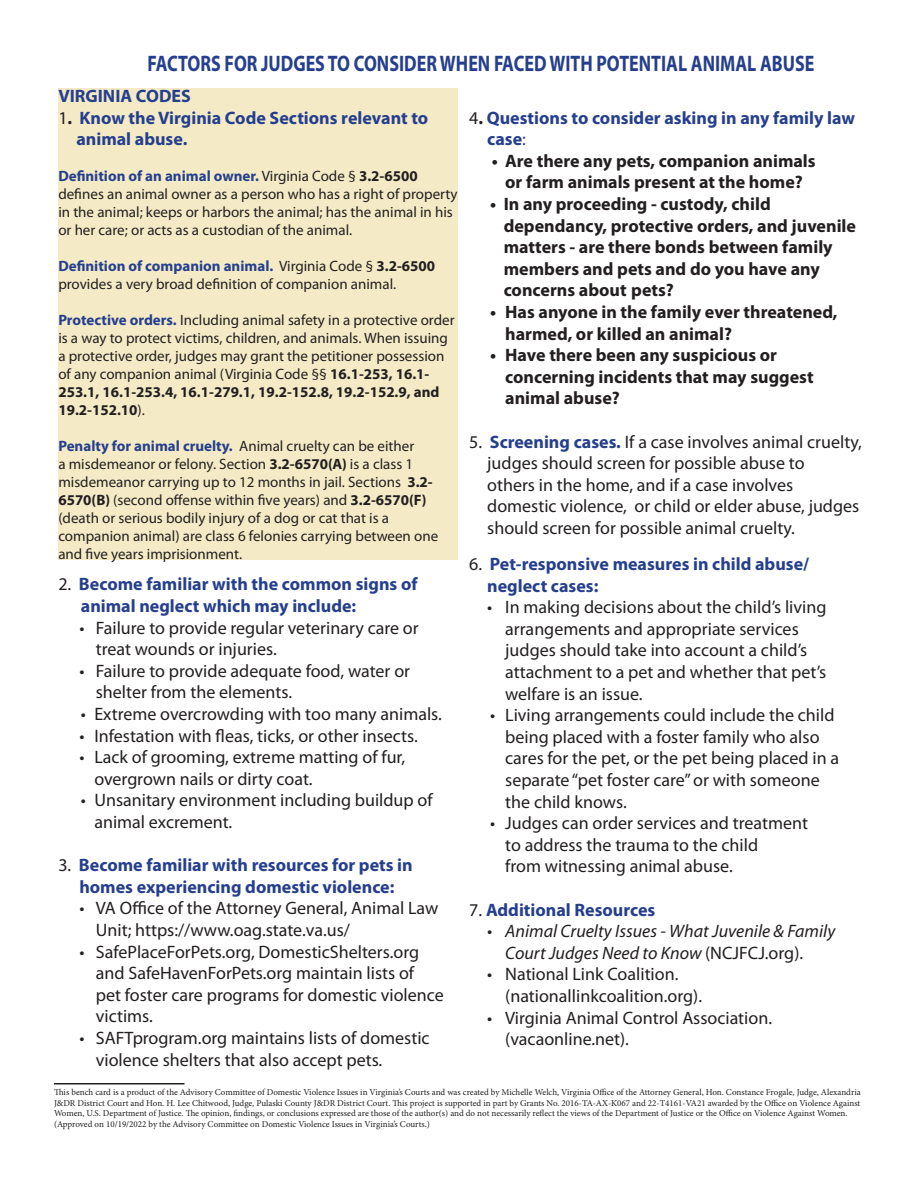
<style>
.page{position:relative;width:918px;height:1188px;background:#fff}
.page>*{position:absolute;margin:0;border:0;box-sizing:border-box;transform-origin:0 0}
.t1{font:700 22.5px "Myriad Pro";color:#253f8e;scale:.8 1}
.t2{font:18px/21.6px "Myriad Pro";color:#231f20}
.t3{font:700 18px/21.6px "Myriad Pro";color:#231f20}
.t4{font:700 18px/21.6px "Myriad Pro";color:#253f8e}
.t5{font:italic 18px/21.6px "Myriad Pro";color:#231f20}
.t6{font:15px/18px "Myriad Pro";color:#231f20}
.t7{font:9px/10.8px "Minion Pro";color:#231f20}
.s1{font-weight:400;color:#231f20}
.s2{color:#231f20}
.s3{font-weight:700;color:#253f8e}
.s4{font-weight:700}
.s5{font-weight:400}
.s6{font-style:normal}
</style>
<div class="page">
<div style="left:58px;top:88px;width:400px;height:472px;background:#f4ebc6"></div>
<hr style="left:54px;top:1083px;width:130px;height:1px;background:#231f20">
<p class="t1" style="left:148px;top:48px;width:835px">FACTORS FOR JUDGES TO CONSIDER WHEN FACED WITH POTENTIAL ANIMAL ABUSE</p>
<p class="t4" style="left:58px;top:85px;width:134px">VIRGINIA CODES</p>
<p class="t4" style="left:76px;top:106px;width:354px;text-indent:-18px"><span class="s1">1</span><span class="s2">.</span> Know the Virginia Code Sections relevant to animal abuse.</p>
<p class="t6" style="left:58px;top:167px;width:401px"><span class="s3">Definition of an animal owner.</span> Virginia Code § <span class="s4">3.2-6500 </span>defines an animal owner as a person who has a right of property in the animal; keeps or harbors the animal; has the animal in his or her care; or acts as a custodian of the animal.</p>
<p class="t6" style="left:58px;top:257px;width:378px"><span class="s3">Definition of companion animal.</span> Virginia Code § <span class="s4">3.2-6500 </span>provides a very broad definition of companion animal.</p>
<p class="t6" style="left:58px;top:311px;width:398px"><span class="s3">Protective orders.</span> Including animal safety in a protective order is a way to protect victims, children, and animals. When issuing a protective order, judges may grant the petitioner possession of any companion animal (Virginia Code §§ <span class="s4">16.1-253, 16.1- 253.1, 16.1-253.4, 16.1-279.1, 19.2-152.8, 19.2-152.9, and 19.2-152.10</span>).</p>
<p class="t6" style="left:58px;top:437px;width:381px"><span class="s3">Penalty for animal cruelty.</span> Animal cruelty can be either<br>a misdemeanor or felony. Section <span class="s4">3.2-6570(A)</span> is a class 1 misdemeanor carrying up to 12 months in jail. Sections <span class="s4">3.2- 6570(B)</span> (second offense within five years) and <span class="s4">3.2-6570(F) </span>(death or serious bodily injury of a dog or cat that is a companion animal) are class 6 felonies carrying between one and five years imprisionment.</p>
<p class="t4" style="left:81px;top:573px;width:338px;text-indent:-22px"><span class="s1">2.</span> Become familiar with the common signs of animal neglect which may include:</p>
<p class="t2" style="left:96px;top:616px;width:324px;text-indent:-17px">• Failure to provide regular veterinary care or treat wounds or injuries.</p>
<p class="t2" style="left:96px;top:660px;width:316px;text-indent:-17px">• Failure to provide adequate food, water or shelter from the elements.</p>
<p class="t2" style="left:81px;top:703px;width:363px">• Extreme overcrowding with too many animals.</p>
<p class="t2" style="left:79px;top:724px;width:340px">• Infestation with fleas, ticks, or other insects.</p>
<p class="t2" style="left:94px;top:746px;width:312px;text-indent:-15px">• Lack of grooming, extreme matting of fur, overgrown nails or dirty coat.</p>
<p class="t2" style="left:94px;top:789px;width:340px;text-indent:-13px">• Unsanitary environment including buildup of animal excrement.</p>
<p class="t4" style="left:58px;top:854px;width:356px;text-align:center"><span class="s1">3.</span> Become familiar with resources for pets in homes experiencing domestic violence:</p>
<p class="t2" style="left:96px;top:897px;width:344px;text-indent:-17px">• VA Office of the Attorney General, Animal Law<br>Unit; https://www.oag.state.va.us/</p>
<p class="t2" style="left:96px;top:940px;width:349px;text-indent:-17px">• SafePlaceForPets.org, DomesticShelters.org and SafeHavenForPets.org maintain lists of pet foster care programs for domestic violence victims.</p>
<p class="t2" style="left:96px;top:1027px;width:335px;text-indent:-17px">• SAFTprogram.org maintains lists of domestic violence shelters that also accept pets.</p>
<p class="t4" style="left:487px;top:106px;width:369px;text-indent:-18px"><span class="s1">4</span><span class="s2">.</span> Questions to consider asking in any family law case<span class="s5">:</span></p>
<p class="t3" style="left:492px;top:149px;width:325px;text-align:center">• Are there any pets, companion animals or farm animals present at the home?</p>
<p class="t3" style="left:504px;top:193px;width:354px;text-indent:-14px">• In any proceeding - custody, child dependancy, protective orders, and juvenile matters - are there bonds between family members and pets and do you have any concerns about pets?</p>
<p class="t3" style="left:505px;top:301px;width:334px;text-indent:-15px">• Has anyone in the family ever threatened, harmed, or killed an animal?</p>
<p class="t3" style="left:505px;top:344px;width:310px;text-indent:-15px">• Have there been any suspicious or concerning incidents that may suggest animal abuse?</p>
<p class="t2" style="left:487px;top:430px;width:376px;text-indent:-18px">5. <span class="s3">Screening cases.</span> If a case involves animal cruelty, judges should screen for possible abuse to<br>others in the home, and if a case involves domestic violence, or child or elder abuse, judges should screen for possible animal cruelty.</p>
<p class="t4" style="left:487px;top:553px;width:323px;text-indent:-18px"><span class="s1">6.</span> Pet-responsive measures in child abuse/ neglect cases:</p>
<p class="t2" style="left:505px;top:596px;width:323px;text-indent:-18px">• In making decisions about the child’s living arrangements and appropriate services judges should take into account a child’s attachment to a pet and whether that pet’s welfare is an issue.</p>
<p class="t2" style="left:505px;top:704px;width:336px;text-indent:-15px">• Living arrangements could include the child being placed with a foster family who also cares for the pet, or the pet being placed in a separate “pet foster care” or with someone the child knows.</p>
<p class="t2" style="left:505px;top:812px;width:304px;text-indent:-15px">• Judges can order services and treatment to address the trauma to the child<br>from witnessing animal abuse.</p>
<p class="t4" style="left:469px;top:898px;width:188px"><span class="s1">7.</span> Additional Resources</p>
<p class="t5" style="left:505px;top:920px;width:332px;text-indent:-18px">• Animal Cruelty Issues - What Juvenile &amp; Family<br>Court Judges Need to Know <span class="s6">(NCJFCJ.org).</span></p>
<p class="t2" style="left:505px;top:963px;width:198px;text-indent:-18px">• National Link Coalition. (nationallinkcoalition.org).</p>
<p class="t2" style="left:505px;top:1006px;width:268px;text-indent:-18px">• Virginia Animal Control Association. (vacaonline.net).</p>
<p class="t7" style="left:54px;top:1087px;width:808px">This bench card is a product of the Advisory Committee of Domestic Violence Issues in Virginia’s Courts and was created by Michelle Welch, Virginia Office of the Attorney General, Hon. Constance Frogale, Judge, Alexandria J&amp;DR District Court and Hon. H. Lee Chitwood, Judge, Pulaski County J&amp;DR District Court. This project is supported in part by Grants No. 2016-TA-AX-K067 and 22-T4161-VA21 awarded by the Office on Violence Against Women, U.S. Department of Justice. The opinion, findings, or conclusions expressed are those of the author(s) and do not necessarily reflect the views of the Department of Justice or the Office on Violence Against Women. (Approved on 10/19/2022 by the Advisory Committee on Domestic Violence Issues in Virginia’s Courts.)</p>
</div>
